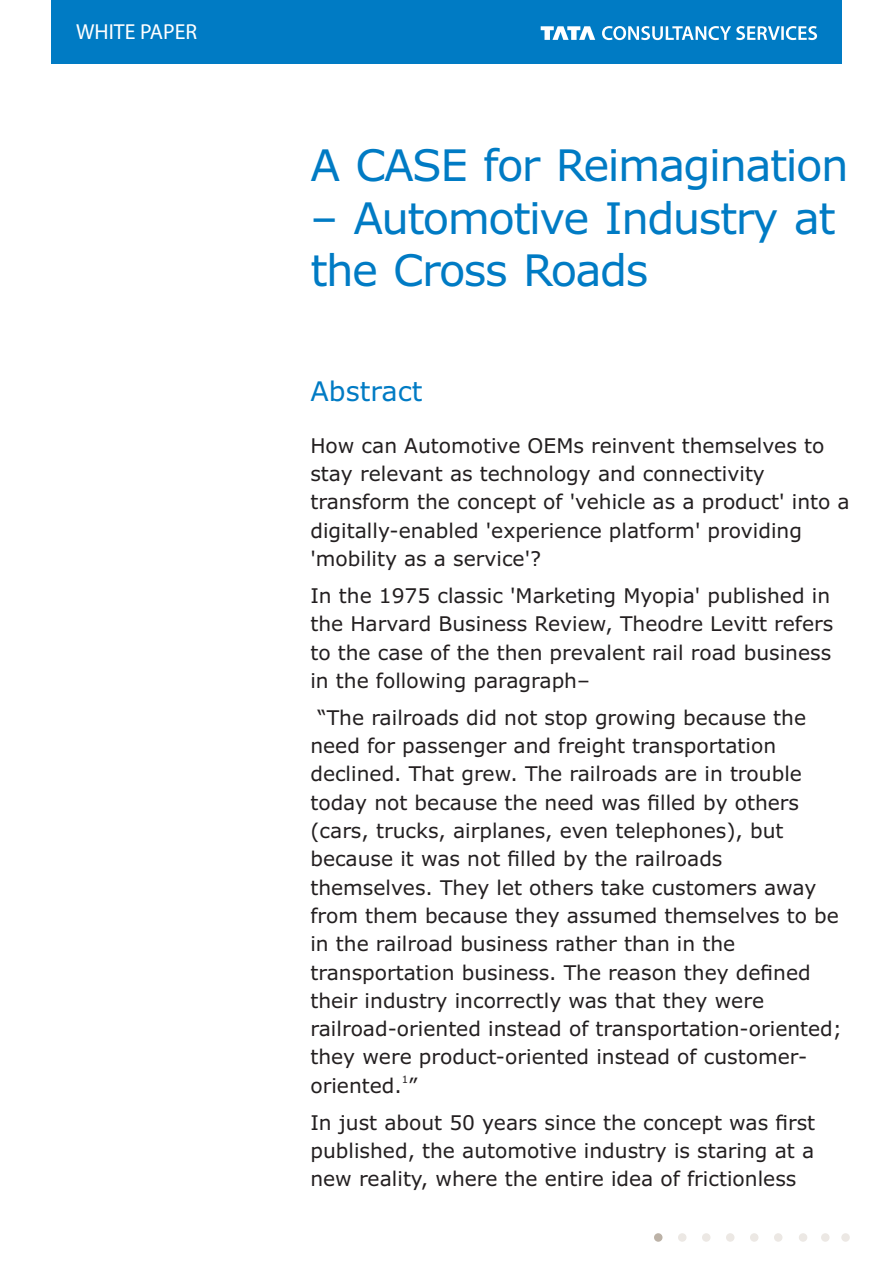
<style>
.page{position:relative;width:893px;height:1263px;background:#fff}
.page>*{position:absolute;margin:0;border:0;box-sizing:border-box;transform-origin:0 0}
.t1{font:43.5px/52.5px "Verdana";letter-spacing:-.035em;color:#007bc4}
.t2{font:27px "Verdana";color:#007bc4}
.t3{font:21.75px "Myriad Pro";color:#fff}
.t4{font:20.25px/28.3px "Verdana";color:#231f20}
.t5{font:10.2px "Verdana";color:#231f20}
</style>
<div class="page">
<div style="left:774px;top:1233px;width:8px;height:9px;background:#ece8e4;border-radius:50%"></div>
<div style="left:750px;top:1233px;width:8px;height:9px;background:#ece8e4;border-radius:50%"></div>
<div style="left:726px;top:1233px;width:8px;height:9px;background:#ece8e4;border-radius:50%"></div>
<div style="left:702px;top:1233px;width:8px;height:9px;background:#ece8e4;border-radius:50%"></div>
<div style="left:678px;top:1233px;width:8px;height:9px;background:#ece8e4;border-radius:50%"></div>
<div style="left:654px;top:1233px;width:8px;height:9px;background:#bcb2a7;border-radius:50%"></div>
<div style="left:51px;top:0;width:791px;height:64px;background:#007bc4"></div>
<svg style="left:541px;top:26px;width:54px;height:14px"></svg>
<svg style="left:602px;top:26px;width:215px;height:14px"></svg>
<div style="left:799px;top:1233px;width:8px;height:9px;background:#ece8e4;border-radius:50%"></div>
<div style="left:821px;top:1233px;width:8px;height:9px;background:#ece8e4;border-radius:50%"></div>
<div style="left:841px;top:1233px;width:9px;height:9px;background:#ece8e4;border-radius:50%"></div>
<p class="t3" style="left:76px;top:23px;width:122px">WHITE PAPER</p>
<h1 class="t1" style="left:310px;top:143px;width:540px">A CASE for Reimagination</h1>
<h1 class="t1" style="left:310px;top:195px;width:527px">– Automotive Industry at the Cross Roads</h1>
<h2 class="t2" style="left:310px;top:380px;width:113px">Abstract</h2>
<p class="t4" style="left:310px;top:433px;width:541px">How can Automotive OEMs reinvent themselves to stay relevant as technology and connectivity transform the concept of 'vehicle as a product' into a digitally-enabled 'experience platform' providing 'mobility as a service'?</p>
<p class="t4" style="left:310px;top:583px;width:524px">In the 1975 classic 'Marketing Myopia' published in the Harvard Business Review, Theodre Levitt refers to the case of the then prevalent rail road business in the following paragraph–</p>
<p class="t4" style="left:310px;top:705px;width:533px;text-indent:7px">“The railroads did not stop growing because the need for passenger and freight transportation declined. That grew. The railroads are in trouble today not because the need was filled by others (cars, trucks, airplanes, even telephones), but because it was not filled by the railroads themselves. They let others take customers away from them because they assumed themselves to be in the railroad business rather than in the transportation business. The reason they defined their industry incorrectly was that they were railroad-oriented instead of transportation-oriented; they were product-oriented instead of customer-</p>
<p class="t5" style="left:402px;top:1075px;width:8px">1</p>
<p class="t4" style="left:310px;top:1069px;width:506px;line-height:36.9px">oriented. ”<br>In just about 50 years since the concept was first</p>
<p class="t4" style="left:310px;top:1138px;width:505px">published, the automotive industry is staring at a new reality, where the entire idea of frictionless</p>
</div>
